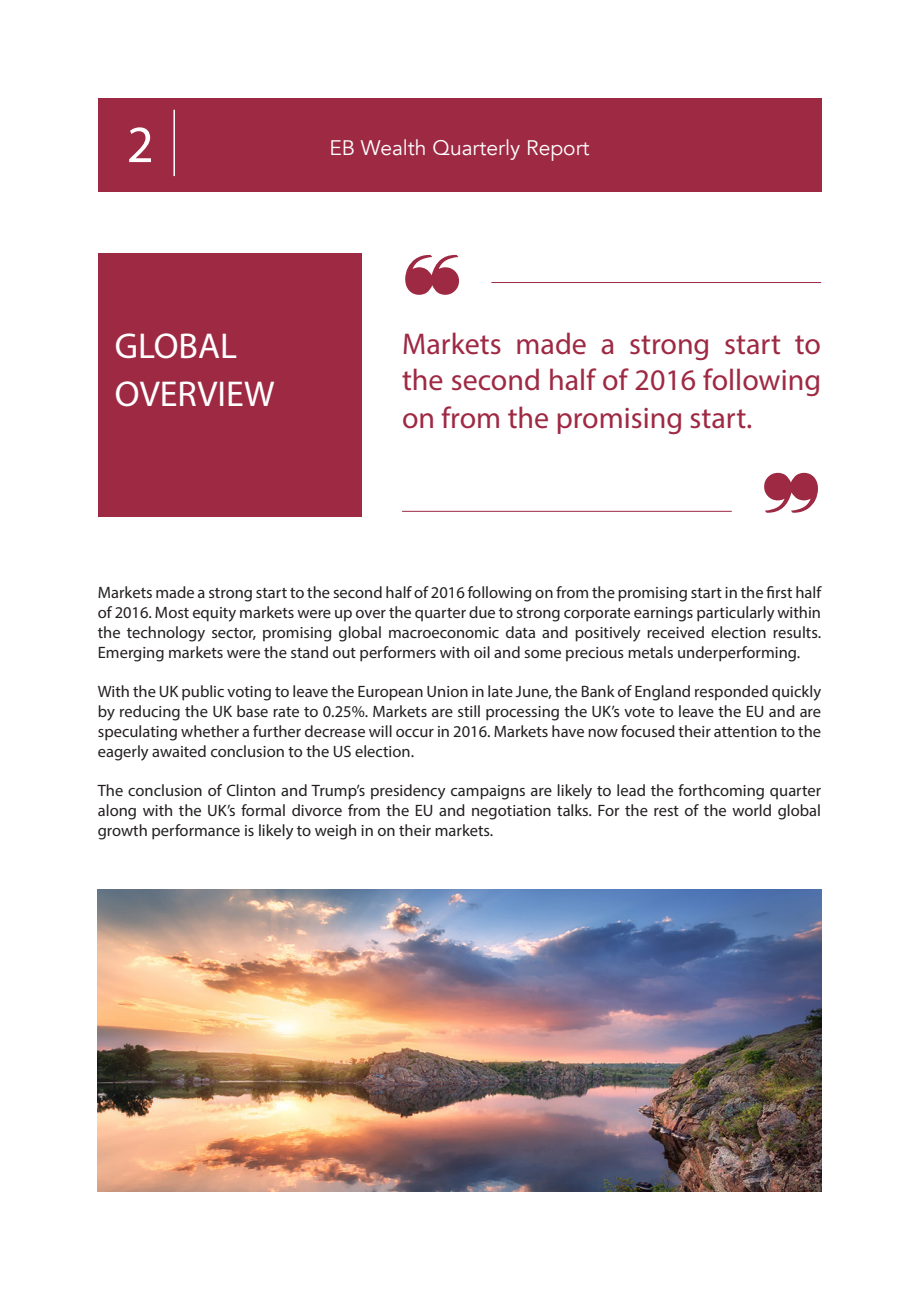
<style>
.page{position:relative;width:919px;height:1289px;background:#fff}
.page>*{position:absolute;margin:0;border:0;box-sizing:border-box;transform-origin:0 0}
.t1{font:52.5px "Myriad Pro";color:#fff}
.t2{font:36px "Myriad Pro";color:#fff}
.t3{font:30px/36.9px "Myriad Pro";color:#9e2943;text-align:justify}
.t4{font:21px "Avenir";color:#fff}
.t5{font:16.5px/19.8px "Myriad Pro";color:#231f20;text-align:justify}
</style>
<div class="page">
<div style="left:98px;top:98px;width:723px;height:93px;background:#9e2943"></div>
<hr style="left:173px;top:110px;width:2px;height:66px;background:#fff">
<div style="left:98px;top:253px;width:263px;height:264px;background:#9e2943"></div>
<img style="left:98px;top:889px;width:723px;height:302px">
<hr style="left:402px;top:511px;width:329px;height:1px;background:#9e2943">
<hr style="left:491px;top:282px;width:330px;height:1px;background:#9e2943">
<h1 class="t1" style="left:127px;top:112px;width:28px">2</h1>
<p class="t4" style="left:329px;top:135px;width:262px">EB Wealth Quarterly Report</p>
<p class="t2" style="left:115px;top:324px;width:124px">GLOBAL</p>
<p class="t2" style="left:115px;top:372px;width:161px">OVERVIEW</p>
<p class="t3" style="left:402px;top:325px;width:420px">Markets made a strong start to the second half of 2016 following on from the promising start.</p>
<p class="t5" style="left:98px;top:582px;width:724px">Markets made a strong start to the second half of 2016 following on from the promising start in the first half of 2016. Most equity markets were up over the quarter due to strong corporate earnings particularly within the technology sector, promising global macroeconomic data and positively received election results.<br>Emerging markets were the stand out performers with oil and some precious metals underperforming.</p>
<p class="t5" style="left:98px;top:681px;width:724px">With the UK public voting to leave the European Union in late June, the Bank of England responded quickly by reducing the UK base rate to 0.25%. Markets are still processing the UK’s vote to leave the EU and are speculating whether a further decrease will occur in 2016. Markets have now focused their attention to the eagerly awaited conclusion to the US election.</p>
<p class="t5" style="left:98px;top:780px;width:724px">The conclusion of Clinton and Trump’s presidency campaigns are likely to lead the forthcoming quarter along with the UK’s formal divorce from the EU and negotiation talks. For the rest of the world global growth performance is likely to weigh in on their markets.</p>
</div>
